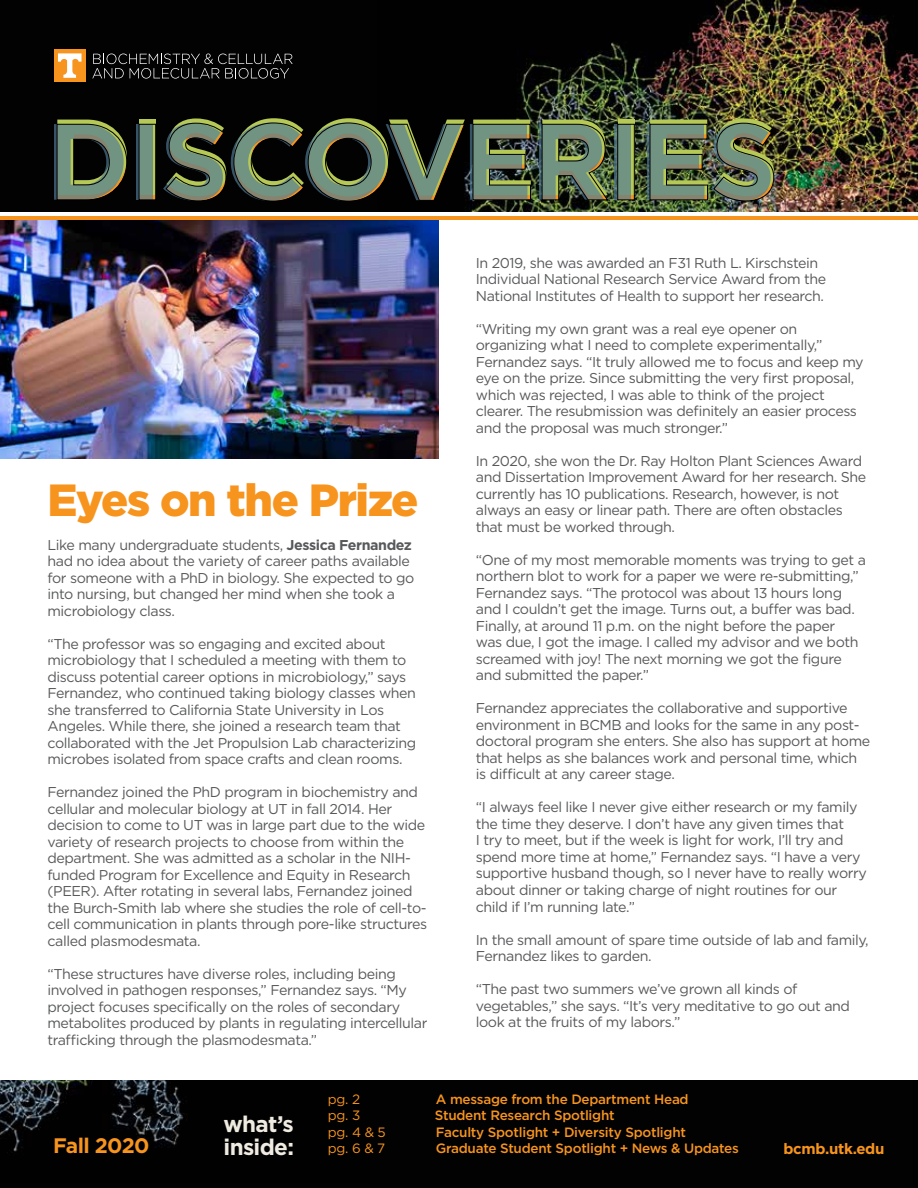
<style>
.page{position:relative;width:918px;height:1188px;background:#fff}
.page>*{position:absolute;margin:0;border:0;box-sizing:border-box;transform-origin:0 0}
.t1{font:700 108px "Gotham";letter-spacing:-.03em;color:#f7941e}
.t2{font:900 45px "Gotham";letter-spacing:-.03em;color:#f7941e}
.t3{font:700 22.5px "Gotham";letter-spacing:-.03em;color:#efebe1}
.t4{font:700 21px "Gotham";letter-spacing:-.03em;color:#f7941e}
.t5{font:700 15px "Gotham";letter-spacing:-.02em;color:#f7941e}
.t6{font:14.25px/16.5px "Gotham";letter-spacing:-.03em;color:#58595b}
.t7{font:500 13.5px "Gotham";letter-spacing:-.02em;color:#f7941e}
.t8{font:13.5px "Gotham";letter-spacing:-.02em;color:#f7941e}
.s1{font-weight:700}
</style>
<div class="page">
<img style="left:0;top:220px;width:438px;height:239px">
<img style="left:0;top:0;width:918px;height:212px">
<div style="left:54px;top:49px;width:31px;height:33px;background:#f7941e"></div>
<svg style="left:58px;top:53px;width:24px;height:25px"></svg>
<svg style="left:92px;top:54px;width:201px;height:25px;background:#252525"></svg>
<hr style="left:0;top:216px;width:918px;height:4px;background:#f7941e">
<div style="left:0;top:1080px;width:918px;height:108px;background:#020202"></div>
<h1 class="t1" style="left:48px;top:90px;width:733px">DISCOVERIES</h1>
<h2 class="t2" style="left:48px;top:469px;width:372px">Eyes on the Prize</h2>
<p class="t6" style="left:48px;top:536px;width:369px">Like many undergraduate students, <span class="s1">Jessica Fernandez </span>had no idea about the variety of career paths available for someone with a PhD in biology. She expected to go into nursing, but changed her mind when she took a microbiology class.</p>
<p class="t6" style="left:48px;top:635px;width:370px">“The professor was so engaging and excited about microbiology that I scheduled a meeting with them to discuss potential career options in microbiology,” says Fernandez, who continued taking biology classes when she transferred to California State University in Los Angeles. While there, she joined a research team that collaborated with the Jet Propulsion Lab characterizing microbes isolated from space crafts and clean rooms.</p>
<p class="t6" style="left:48px;top:784px;width:381px">Fernandez joined the PhD program in biochemistry and cellular and molecular biology at UT in fall 2014. Her decision to come to UT was in large part due to the wide variety of research projects to choose from within the department. She was admitted as a scholar in the NIH&shy;funded Program for Excellence and Equity in Research (PEER). After rotating in several labs, Fernandez joined the Burch-Smith lab where she studies the role of cell-to&shy;cell communication in plants through pore-like structures called plasmodesmata.</p>
<p class="t6" style="left:48px;top:965px;width:382px">“These structures have diverse roles, including being involved in pathogen responses,” Fernandez says. “My project focuses specifically on the roles of secondary metabolites produced by plants in regulating intercellular trafficking through the plasmodesmata.”</p>
<p class="t6" style="left:476px;top:254px;width:352px">In 2019, she was awarded an F31 Ruth L. Kirschstein<br>Individual National Research Service Award from the<br>National Institutes of Health to support her research.</p>
<p class="t6" style="left:476px;top:320px;width:389px">“Writing my own grant was a real eye opener on organizing what I need to complete experimentally,” Fernandez says. “It truly allowed me to focus and keep my eye on the prize. Since submitting the very first proposal, which was rejected, I was able to think of the project clearer. The resubmission was definitely an easier process and the proposal was much stronger.”</p>
<p class="t6" style="left:476px;top:452px;width:392px">In 2020, she won the Dr. Ray Holton Plant Sciences Award and Dissertation Improvement Award for her research. She currently has 10 publications. Research, however, is not always an easy or linear path. There are often obstacles that must be worked through.</p>
<p class="t6" style="left:476px;top:551px;width:392px">“One of my most memorable moments was trying to get a northern blot to work for a paper we were re-submitting,” Fernandez says. “The protocol was about 13 hours long and I couldn’t get the image. Turns out, a buffer was bad.<br>Finally, at around 11 p.m. on the night before the paper<br>was due, I got the image. I called my advisor and we both screamed with joy! The next morning we got the figure and submitted the paper.”</p>
<p class="t6" style="left:476px;top:700px;width:396px">Fernandez appreciates the collaborative and supportive environment in BCMB and looks for the same in any post&shy;doctoral program she enters. She also has support at home that helps as she balances work and personal time, which is difficult at any career stage.</p>
<p class="t6" style="left:476px;top:799px;width:393px">“I always feel like I never give either research or my family the time they deserve. I don’t have any given times that<br>I try to meet, but if the week is light for work, I’ll try and spend more time at home,” Fernandez says. “I have a very supportive husband though, so I never have to really worry about dinner or taking charge of night routines for our child if I’m running late.”</p>
<p class="t6" style="left:476px;top:931px;width:394px">In the small amount of spare time outside of lab and family,<br>Fernandez likes to garden.</p>
<p class="t6" style="left:476px;top:980px;width:376px">“The past two summers we’ve grown all kinds of vegetables,” she says. “It’s very meditative to go out and look at the fruits of my labors.”</p>
<h3 class="t3" style="left:224px;top:1109px;width:72px">what’s</h3>
<h3 class="t4" style="left:53px;top:1132px;width:98px">Fall 2020</h3>
<h3 class="t3" style="left:224px;top:1132px;width:72px">inside:</h3>
<p class="t8" style="left:328px;top:1090px;width:34px">pg. 2</p>
<p class="t7" style="left:436px;top:1090px;width:254px">A message from the Department Head</p>
<p class="t8" style="left:328px;top:1107px;width:34px">pg. 3</p>
<p class="t7" style="left:435px;top:1107px;width:181px">Student Research Spotlight</p>
<p class="t8" style="left:328px;top:1123px;width:59px">pg. 4 &amp; 5</p>
<p class="t7" style="left:436px;top:1123px;width:252px">Faculty Spotlight + Diversity Spotlight</p>
<p class="t8" style="left:328px;top:1140px;width:59px">pg. 6 &amp; 7</p>
<p class="t7" style="left:436px;top:1140px;width:305px">Graduate Student Spotlight + News &amp; Updates</p>
<p class="t5" style="left:783px;top:1139px;width:103px">bcmb.utk.edu</p>
</div>
